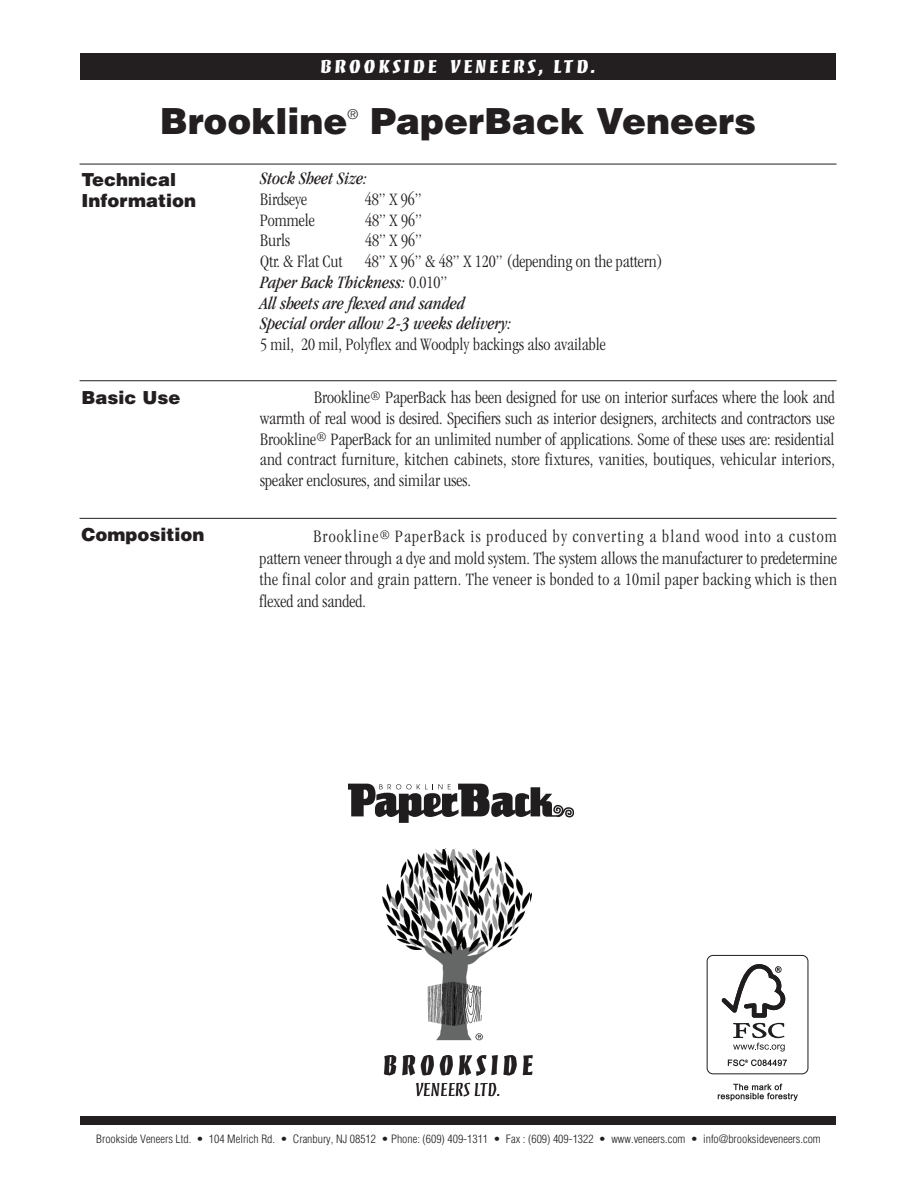
<style>
.page{position:relative;width:918px;height:1188px;background:#fff}
.page>*{position:absolute;margin:0;border:0;box-sizing:border-box;transform-origin:0 0}
.t1{font:900 36px "Helvetica";color:#231f20}
.t2{font:900 36px "Mezz";letter-spacing:.17em;color:#231f20;scale:.8 1}
.t3{font:900 24px "Mezz";letter-spacing:.13em;color:#fff}
.t4{font:24px "Mezz";letter-spacing:.03em;color:#231f20}
.t5{font:300 condensed 18px/20.7px "Garamond";color:#231f20;text-align:justify}
.t6{font:italic condensed 18px/20.7px "Garamond";color:#231f20}
.t7{font:900 18px/20.7px "Helvetica";color:#231f20}
.t8{font:300 13.5px "Helvetica";color:#231f20}
.t9{font:300 condensed 11.25px "Helvetica";color:#231f20;scale:1.05 1}
.s1{font-weight:300;font-style:normal}
</style>
<div class="page">
<div style="left:80px;top:53px;width:756px;height:27px;background:#231f20"></div>
<div style="left:80px;top:1116px;width:756px;height:9px;background:#231f20"></div>
<hr style="left:80px;top:164px;width:756px;height:1px;background:#231f20">
<hr style="left:80px;top:380px;width:756px;height:1px;background:#231f20">
<hr style="left:80px;top:518px;width:756px;height:1px;background:#231f20">
<svg style="left:348px;top:784px;width:226px;height:39px"></svg>
<img style="left:383px;top:849px;width:147px;height:192px">
<div style="left:707px;top:955px;width:101px;height:119px;border:1px solid #201d1e;border-radius:6px"></div>
<svg style="left:721px;top:964px;width:64px;height:88px"></svg>
<svg style="left:728px;top:1059px;width:59px;height:7px"></svg>
<svg style="left:718px;top:1084px;width:80px;height:17px"></svg>
<h2 class="t3" style="left:320px;top:56px;width:277px">BROOKSIDE VENEERS, LT D.</h2>
<h1 class="t1" style="left:160px;top:98px;width:189px">Brookline</h1>
<p class="t8" style="left:348px;top:106px;width:12px">®</p>
<h1 class="t1" style="left:370px;top:98px;width:388px">PaperBack Veneers</h1>
<p class="t6" style="left:260px;top:168px;width:108px">Stock Sheet Size:</p>
<p class="t5" style="left:260px;top:189px;width:48px">Birdseye</p>
<p class="t5" style="left:365px;top:189px;width:58px">48” X 96”</p>
<p class="t5" style="left:260px;top:210px;width:56px">Pommele</p>
<p class="t5" style="left:365px;top:210px;width:58px">48” X 96”</p>
<p class="t5" style="left:260px;top:230px;width:31px">Burls</p>
<p class="t5" style="left:365px;top:230px;width:58px">48” X 96”</p>
<p class="t5" style="left:260px;top:251px;width:84px">Qtr. &amp; Flat Cut</p>
<p class="t7" style="left:81px;top:169px;width:116px">Technical<br>Information</p>
<p class="t6" style="left:260px;top:251px;width:404px;text-indent:105px"><span class="s1">48” X 96” &amp; 48” X 120” (depending on the pattern)<br></span>Paper Back Thickness: <span class="s1">0.010”<br></span>All sheets are flexed and sanded<br>Special order allow 2-3 weeks delivery:</p>
<p class="t5" style="left:260px;top:334px;width:347px">5 mil, 20 mil, Polyflex and Woodply backings also available</p>
<p class="t5" style="left:260px;top:387px;width:577px;text-indent:54px">Brookline<sup>®</sup> PaperBack has been designed for use on interior surfaces where the look and warmth of real wood is desired. Specifiers such as interior designers, architects and contractors use Brookline<sup>®</sup> PaperBack for an unlimited number of applications. Some of these uses are: residential and contract furniture, kitchen cabinets, store fixtures, vanities, boutiques, vehicular interiors, speaker enclosures, and similar uses.</p>
<p class="t7" style="left:81px;top:386px;width:101px">Basic Use</p>
<p class="t7" style="left:81px;top:524px;width:125px">Composition</p>
<p class="t5" style="left:259px;top:526px;width:579px;line-height:21.6px;text-indent:54px">Brookline<sup>®</sup> PaperBack is produced by converting a bland wood into a custom pattern veneer through a dye and mold system. The system allows the manufacturer to predetermine the final color and grain pattern. The veneer is bonded to a 10mil paper backing which is then flexed and sanded.</p>
<h1 class="t2" style="left:384px;top:1050px;width:188px">BROOKSIDE</h1>
<h2 class="t4" style="left:416px;top:1080px;width:86px">VENEERS LTD.</h2>
<p class="t9" style="left:96px;top:1132px;width:692px">Brookside Veneers Ltd. • 104 Melrich Rd. • Cranbury, NJ 08512 • Phone: (609) 409-1311 • Fax : (609) 409-1322 • www.veneers.com • info@brooksideveneers.com</p>
</div>
